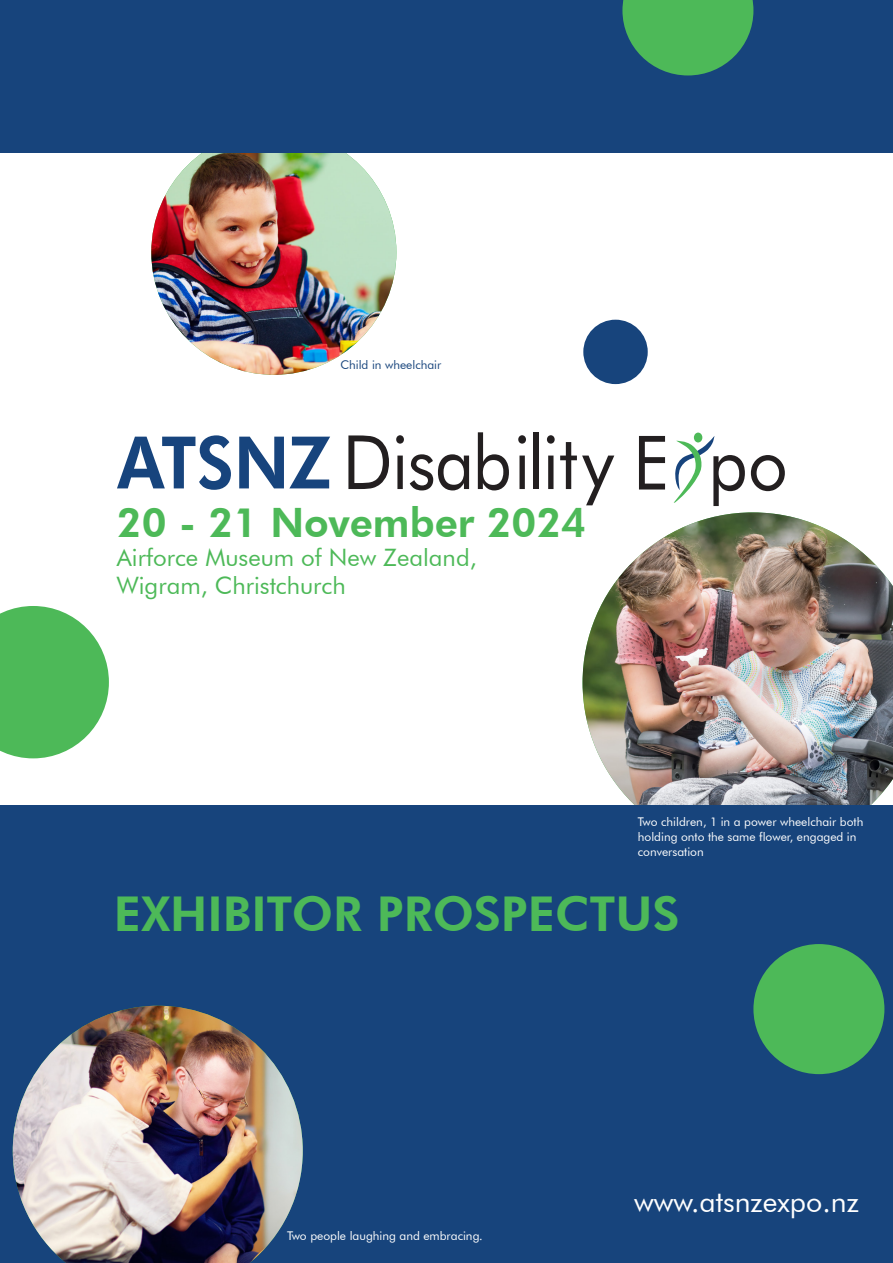
<style>
.page{position:relative;width:893px;height:1263px;background:#fff}
.page>*{position:absolute;margin:0;border:0;box-sizing:border-box;transform-origin:0 0}
.t1{font:800 48px "Futura BT";color:#4db958}
.t2{font:800 40.5px "Futura BT";color:#4db958}
.t3{font:28.5px "Futura BT";color:#fff}
.t4{font:24px "Futura BT";color:#4db958}
.t5{font:12px/15px "Futura BT";color:#fff}
.t6{font:12px "Futura BT";color:#17447c}
</style>
<div class="page">
<img style="left:151px;top:130px;width:245px;height:245px;border-radius:123px">
<img style="left:583px;top:512px;width:310px;height:294px">
<div style="left:0;top:806px;width:893px;height:457px;background:#17447c"></div>
<svg style="left:348px;top:435px;width:41px;height:54px"></svg>
<svg style="left:396px;top:435px;width:8px;height:54px"></svg>
<svg style="left:410px;top:454px;width:59px;height:36px"></svg>
<svg style="left:478px;top:432px;width:31px;height:58px"></svg>
<svg style="left:518px;top:435px;width:8px;height:54px"></svg>
<div style="left:533px;top:432px;width:6px;height:57px;background:#231f20"></div>
<svg style="left:547px;top:435px;width:67px;height:70px"></svg>
<svg style="left:117px;top:435px;width:114px;height:55px"></svg>
<svg style="left:239px;top:437px;width:91px;height:51px"></svg>
<div style="left:694px;top:433px;width:8px;height:9px;background:#4db958;border-radius:50%"></div>
<svg style="left:639px;top:436px;width:26px;height:53px"></svg>
<svg style="left:674px;top:436px;width:71px;height:70px"></svg>
<svg style="left:751px;top:455px;width:34px;height:36px"></svg>
<div style="left:0;top:0;width:893px;height:152px;background:#17447c"></div>
<div style="left:583px;top:320px;width:65px;height:64px;background:#17447c;border-radius:50%"></div>
<svg style="left:0;top:606px;width:109px;height:152px"></svg>
<img style="left:13px;top:1006px;width:290px;height:257px">
<div style="left:753px;top:944px;width:131px;height:130px;background:#4db958;border-radius:50%"></div>
<svg style="left:622px;top:0;width:131px;height:75px"></svg>
<p class="t6" style="left:340px;top:358px;width:102px">Child in wheelchair</p>
<p class="t2" style="left:117px;top:498px;width:471px">20 - 21 November 2024</p>
<p class="t4" style="left:117px;top:542px;width:361px">Airforce Museum of New Zealand,</p>
<p class="t4" style="left:117px;top:571px;width:230px">Wigram, Christchurch</p>
<p class="t5" style="left:638px;top:814px;width:227px">Two children, 1 in a power wheelchair both holding onto the same flower, engaged in conversation</p>
<p class="t1" style="left:114px;top:885px;width:567px">EXHIBITOR PROSPECTUS</p>
<p class="t5" style="left:287px;top:1228px;width:197px">Two people laughing and embracing.</p>
<p class="t3" style="left:634px;top:1185px;width:226px">www.atsnzexpo.nz</p>
</div>
